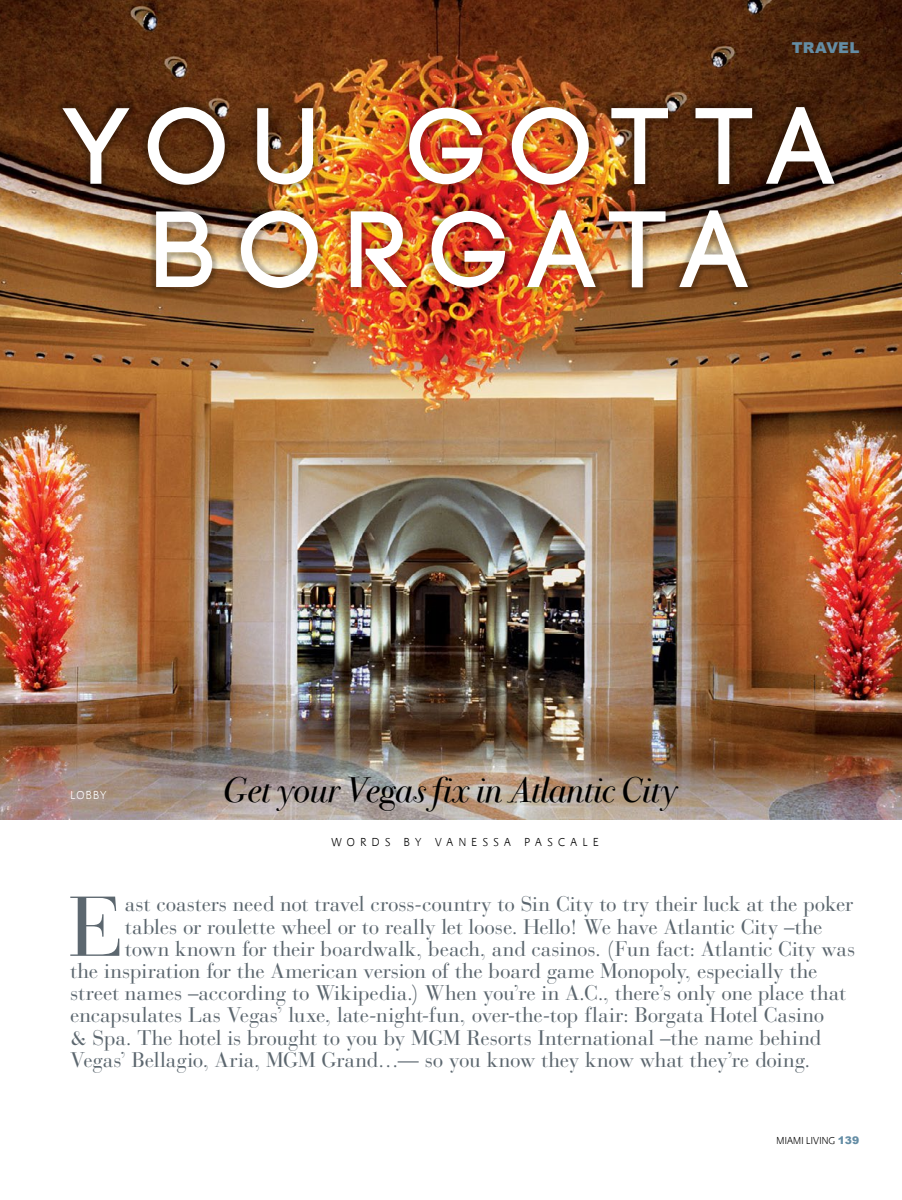
<style>
.page{position:relative;width:902px;height:1200px;background:#fff}
.page>*{position:absolute;margin:0;border:0;box-sizing:border-box;transform-origin:0 0}
.t1{font:700 108px/103.2px "Code";letter-spacing:.215em;color:#fff;text-align:center}
.ML_Story_Initial{font:84px "Bauer Bodoni Std";color:#5c676f}
.t2{font:italic 36px "Bodoni Svty Two ITCTT";color:#000}
.ML_Story_Initial-2{font:21px "Bauer Bodoni Std";letter-spacing:-.01em;color:#5c676f}
.t3{font:900 15px "Arial";letter-spacing:.02em;color:#648da5}
.t4{font:300 12px "Praxis LT";letter-spacing:.455em;color:#000}
.t5{font:300 12px "Praxis LT";letter-spacing:.105em;color:#fff}
.t6{font:300 10.5px "Praxis LT";letter-spacing:.02em;color:#000}
.s1{font-family:"Arial";font-weight:900;color:#648da5}
</style>
<div class="page">
<img style="left:0;top:0;width:901px;height:819px">
<div style="left:55px;top:99px;width:786px;height:197px;background:#000;opacity:.25"></div>
<p class="t3" style="left:791px;top:37px;width:69px">TRAVEL</p>
<p class="t1" style="left:68px;top:98px;width:767px">YOU GOTTA<br>BORGATA</p>
<p class="t5" style="left:71px;top:788px;width:37px">LOBBY</p>
<p class="t2" style="left:224px;top:758px;width:456px">Get your VegasfixinAtlanticCity</p>
<p class="t4" style="left:331px;top:835px;width:269px">WORDS BY VANESSA PASCALE</p>
<p class="ML_Story_Initial" style="left:69px;top:876px;width:58px">E</p>
<p class="ML_Story_Initial-2" style="left:125px;top:891px;width:729px">ast coasters need not travel cross-country to Sin City to try their luck at the poker</p>
<p class="ML_Story_Initial-2" style="left:125px;top:913px;width:698px">tables or roulette wheel or to really let loose. Hello! We have Atlantic City –the</p>
<p class="ML_Story_Initial-2" style="left:125px;top:935px;width:731px">town known for their boardwalk, beach, and casinos. (Fun fact: Atlantic City was</p>
<p class="ML_Story_Initial-2" style="left:70px;top:958px;width:748px">the inspiration for the American version of the board game Monopoly, especially the</p>
<p class="ML_Story_Initial-2" style="left:70px;top:980px;width:777px">street names –according to Wikipedia.) When you’re in A.C., there’s only one place that</p>
<p class="ML_Story_Initial-2" style="left:70px;top:1002px;width:755px">encapsulates Las Vegas’ luxe, late-night-fun, over-the-top flair: Borgata Hotel Casino</p>
<p class="ML_Story_Initial-2" style="left:70px;top:1024px;width:752px">&amp; Spa. The hotel is brought to you by MGM Resorts International –the name behind</p>
<p class="ML_Story_Initial-2" style="left:70px;top:1046px;width:741px">Vegas’ Bellagio, Aria, MGM Grand…— so you know they know what they’re doing.</p>
<p class="t6" style="left:776px;top:1134px;width:84px">MIAMI LIVING <span class="s1">139</span></p>
</div>
